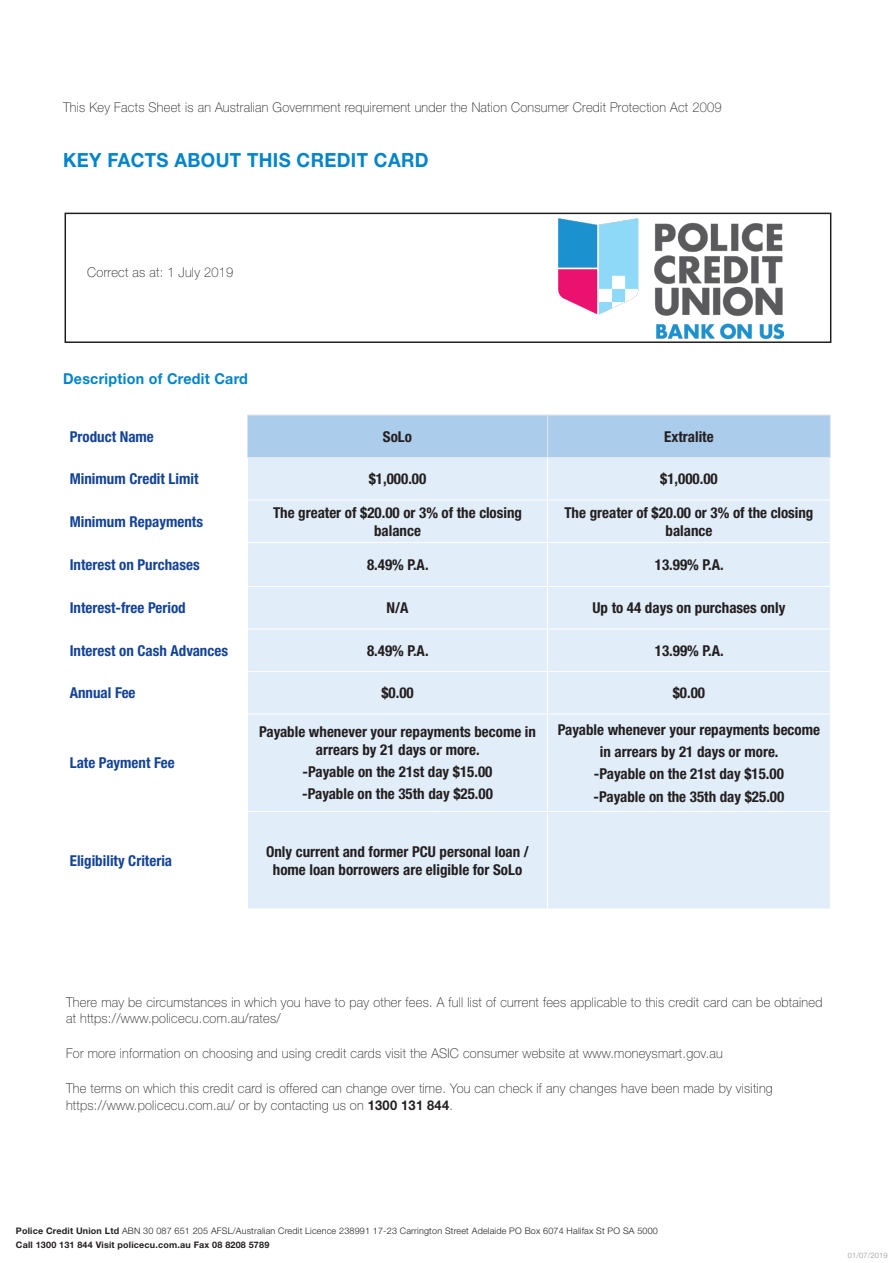
<style>
.page{position:relative;width:893px;height:1263px;background:#fff}
.page>*{position:absolute;margin:0;border:0;box-sizing:border-box;transform-origin:0 0}
.Body_Heading{font:700 19.5px "Helvetica Neue LT Std";letter-spacing:.02em;color:#0084ca;scale:.95 1}
.t1{font:700 condensed 15px/18px "Helvetica Neue LT Std";color:#231f20;text-align:center}
.t2{font:700 condensed 15px "Helvetica Neue LT Std";color:#144396}
.Body_Heading-2{font:700 15px "Helvetica Neue LT Std";letter-spacing:.02em;color:#0084ca;scale:.95 1}
.Body_Bullets{font:100 13.5px/16.2px "Helvetica Neue LT Std";letter-spacing:.02em;color:#231f20;scale:.95 1}
.t3{font:300 9px/13.5px "Helvetica Neue LT Std";letter-spacing:.02em;color:#231f20}
.t4{font:300 7.5px "Helvetica Neue LT Std";letter-spacing:.02em;color:#919396}
.s1{font-weight:700}
</style>
<div class="page">
<div style="left:65px;top:213px;width:766px;height:130px;border:2px solid #231f20"></div>
<img style="left:558px;top:219px;width:225px;height:119px">
<div style="left:247px;top:416px;width:583px;height:41px;background:#accceb"></div>
<div style="left:248px;top:458px;width:582px;height:450px;background:#e1edf8"></div>
<hr style="left:247px;top:415px;width:301px;height:1px;background:#e6e7e9">
<hr style="left:548px;top:415px;width:283px;height:1px;background:#e6e7e9">
<hr style="left:547px;top:415px;width:1px;height:42px;background:#e6e7e9">
<hr style="left:830px;top:415px;width:1px;height:42px;background:#e6e7e9">
<hr style="left:247px;top:457px;width:301px;height:1px;background:#e6e7e9">
<hr style="left:548px;top:457px;width:283px;height:1px;background:#e6e7e9">
<hr style="left:247px;top:500px;width:301px;height:1px;background:#fff">
<hr style="left:548px;top:500px;width:282px;height:1px;background:#fff">
<hr style="left:247px;top:542px;width:301px;height:1px;background:#fff">
<hr style="left:548px;top:542px;width:282px;height:1px;background:#fff">
<hr style="left:247px;top:586px;width:301px;height:1px;background:#fff">
<hr style="left:548px;top:586px;width:282px;height:1px;background:#fff">
<hr style="left:247px;top:629px;width:301px;height:1px;background:#fff">
<hr style="left:548px;top:629px;width:282px;height:1px;background:#fff">
<hr style="left:247px;top:671px;width:301px;height:1px;background:#fff">
<hr style="left:548px;top:671px;width:282px;height:1px;background:#fff">
<hr style="left:247px;top:714px;width:301px;height:1px;background:#fff">
<hr style="left:548px;top:714px;width:282px;height:1px;background:#fff">
<hr style="left:247px;top:811px;width:301px;height:1px;background:#fff">
<hr style="left:548px;top:811px;width:282px;height:1px;background:#fff">
<hr style="left:547px;top:458px;width:1px;height:42px;background:#fff">
<hr style="left:547px;top:500px;width:1px;height:42px;background:#fff">
<hr style="left:547px;top:543px;width:1px;height:43px;background:#fff">
<hr style="left:547px;top:587px;width:1px;height:42px;background:#fff">
<hr style="left:547px;top:629px;width:1px;height:42px;background:#fff">
<hr style="left:547px;top:672px;width:1px;height:42px;background:#fff">
<hr style="left:547px;top:714px;width:1px;height:97px;background:#fff">
<hr style="left:547px;top:812px;width:1px;height:96px;background:#fff">
<p class="Body_Bullets" style="left:63px;top:99px;width:695px">This Key Facts Sheet is an Australian Government requirement under the Nation Consumer Credit Protection Act 2009</p>
<p class="Body_Heading" style="left:63px;top:148px;width:386px">KEY FACTS ABOUT THIS CREDIT CARD</p>
<p class="Body_Bullets" style="left:87px;top:264px;width:155px">Correct as at: 1 July 2019</p>
<p class="Body_Heading-2" style="left:63px;top:369px;width:196px">Description of Credit Card</p>
<p class="t2" style="left:70px;top:427px;width:86px">Product Name</p>
<p class="t1" style="left:383px;top:427px;width:31px">SoLo</p>
<p class="t1" style="left:664px;top:427px;width:51px">Extralite</p>
<p class="t2" style="left:70px;top:470px;width:130px">Minimum Credit Limit</p>
<p class="t1" style="left:369px;top:470px;width:59px">$1,000.00</p>
<p class="t1" style="left:660px;top:470px;width:59px">$1,000.00</p>
<p class="t2" style="left:70px;top:512px;width:135px">Minimum Repayments</p>
<p class="t1" style="left:273px;top:503px;width:251px">The greater of $20.00 or 3% of the closing balance</p>
<p class="t1" style="left:564px;top:503px;width:251px">The greater of $20.00 or 3% of the closing balance</p>
<p class="t2" style="left:70px;top:555px;width:131px">Interest on Purchases</p>
<p class="t1" style="left:367px;top:555px;width:63px">8.49% P.A.</p>
<p class="t1" style="left:655px;top:555px;width:70px">13.99% P.A.</p>
<p class="t2" style="left:70px;top:599px;width:117px">Interest-free Period</p>
<p class="t1" style="left:387px;top:599px;width:23px">N/A</p>
<p class="t1" style="left:592px;top:599px;width:194px">Up to 44 days on purchases only</p>
<p class="t2" style="left:70px;top:641px;width:160px">Interest on Cash Advances</p>
<p class="t1" style="left:367px;top:641px;width:63px">8.49% P.A.</p>
<p class="t1" style="left:655px;top:641px;width:70px">13.99% P.A.</p>
<p class="t2" style="left:70px;top:684px;width:67px">Annual Fee</p>
<p class="t1" style="left:381px;top:684px;width:34px">$0.00</p>
<p class="t1" style="left:673px;top:684px;width:34px">$0.00</p>
<p class="t2" style="left:70px;top:754px;width:106px">Late Payment Fee</p>
<p class="t1" style="left:259px;top:722px;width:278px">Payable whenever your repayments become in arrears by 21 days or more.</p>
<p class="t1" style="left:303px;top:763px;width:191px">-Payable on the 21st day $15.00</p>
<p class="t1" style="left:302px;top:785px;width:192px">-Payable on the 35th day $25.00</p>
<p class="t2" style="left:70px;top:851px;width:104px">Eligibility Criteria</p>
<p class="t1" style="left:266px;top:842px;width:264px">Only current and former PCU personal loan / home loan borrowers are eligible for SoLo</p>
<p class="t1" style="left:558px;top:720px;width:264px">Payable whenever your repayments become</p>
<p class="t1" style="left:600px;top:742px;width:180px">in arrears by 21 days or more.</p>
<p class="t1" style="left:594px;top:765px;width:191px">-Payable on the 21st day $15.00</p>
<p class="t1" style="left:594px;top:787px;width:192px">-Payable on the 35th day $25.00</p>
<p class="Body_Bullets" style="left:66px;top:994px;width:798px">There may be circumstances in which you have to pay other fees. A full list of current fees applicable to this credit card can be obtained at https://www.policecu.com.au/rates/</p>
<p class="Body_Bullets" style="left:66px;top:1045px;width:693px">For more information on choosing and using credit cards visit the ASIC consumer website at www.moneysmart.gov.au</p>
<p class="Body_Bullets" style="left:66px;top:1080px;width:745px">The terms on which this credit card is offered can change over time. You can check if any changes have been made by visiting</p>
<p class="Body_Bullets" style="left:66px;top:1097px;width:409px">https://www.policecu.com.au/ or by contacting us on <span class="s1">1300 131 844</span>.</p>
<p class="t3" style="left:16px;top:1224px;width:644px"><span class="s1">Police Credit Union Ltd</span> ABN 30 087 651 205 AFSL/Australian Credit Licence 238991 17-23 Carrington Street Adelaide PO Box 6074 Halifax St PO SA 5000<br><span class="s1">Call 1300 131 844 Visit policecu.com.au Fax 08 8208 5789</span></p>
<p class="t4" style="left:848px;top:1250px;width:41px">01/07/2019</p>
</div>
